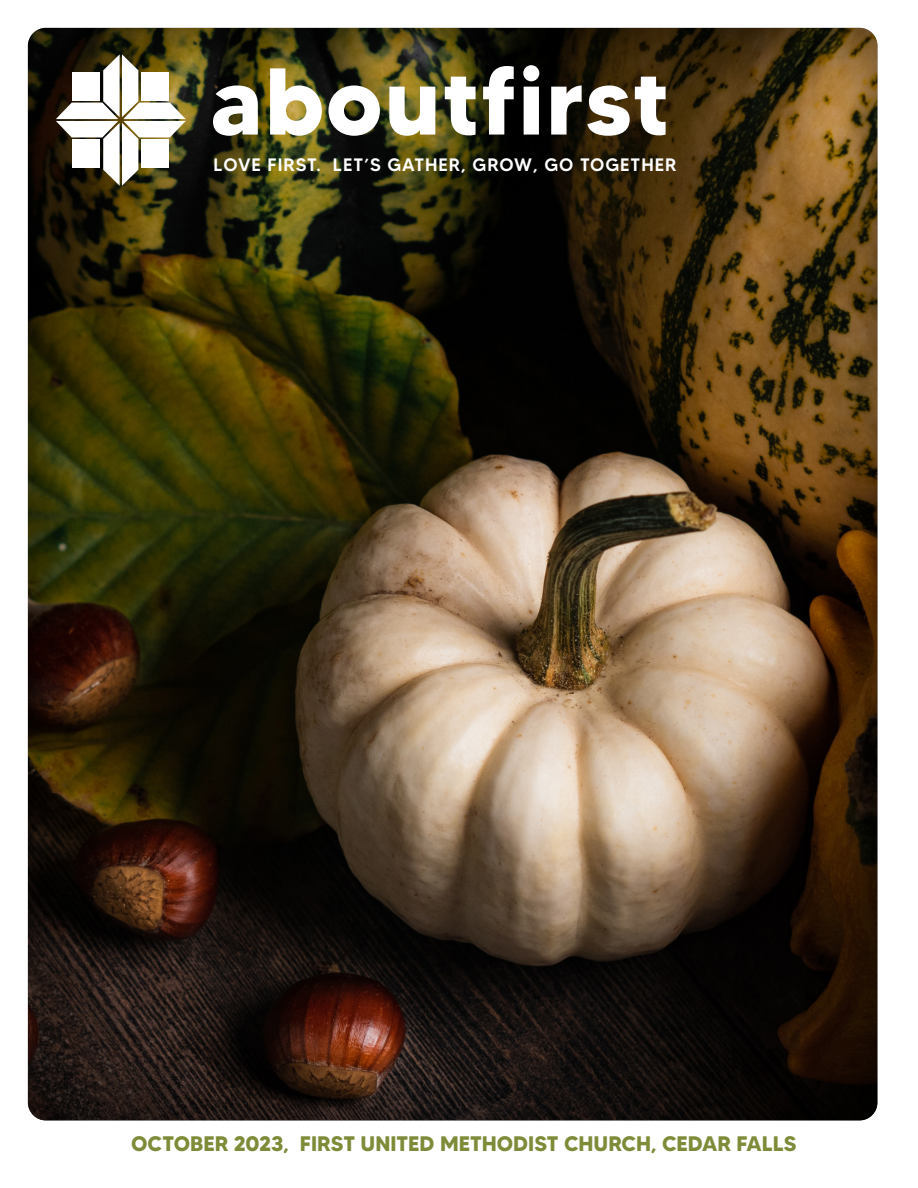
<style>
.page{position:relative;width:918px;height:1188px;background:#fff}
.page>*{position:absolute;margin:0;border:0;box-sizing:border-box;transform-origin:0 0}
.t1{font:700 94.5px "MADETOMMY";letter-spacing:.02em;color:#fff}
.t2{font:700 21px "MADETOMMY";color:#7e8b38}
.t3{font:500 18px "MADETOMMY";letter-spacing:.055em;color:#fff}
</style>
<div class="page">
<div style="left:25px;top:27px;width:853px;height:1094px;background:#231f20;opacity:.75"></div>
<svg style="left:56px;top:54px;width:130px;height:132px"></svg>
<div style="left:141px;top:72px;width:28px;height:28px;background:#fff"></div>
<div style="left:141px;top:140px;width:28px;height:28px;background:#fff"></div>
<div style="left:73px;top:140px;width:27px;height:28px;background:#fff"></div>
<div style="left:73px;top:72px;width:27px;height:28px;background:#fff"></div>
<p class="t1" style="left:211px;top:43px;width:461px">aboutfirst</p>
<p class="t3" style="left:214px;top:154px;width:464px">LOVE FIRST. LET’S GATHER, GROW, GO TOGETHER</p>
<p class="t2" style="left:131px;top:1131px;width:667px">OCTOBER 2023, FIRST UNITED METHODIST CHURCH, CEDAR FALLS</p>
</div>
